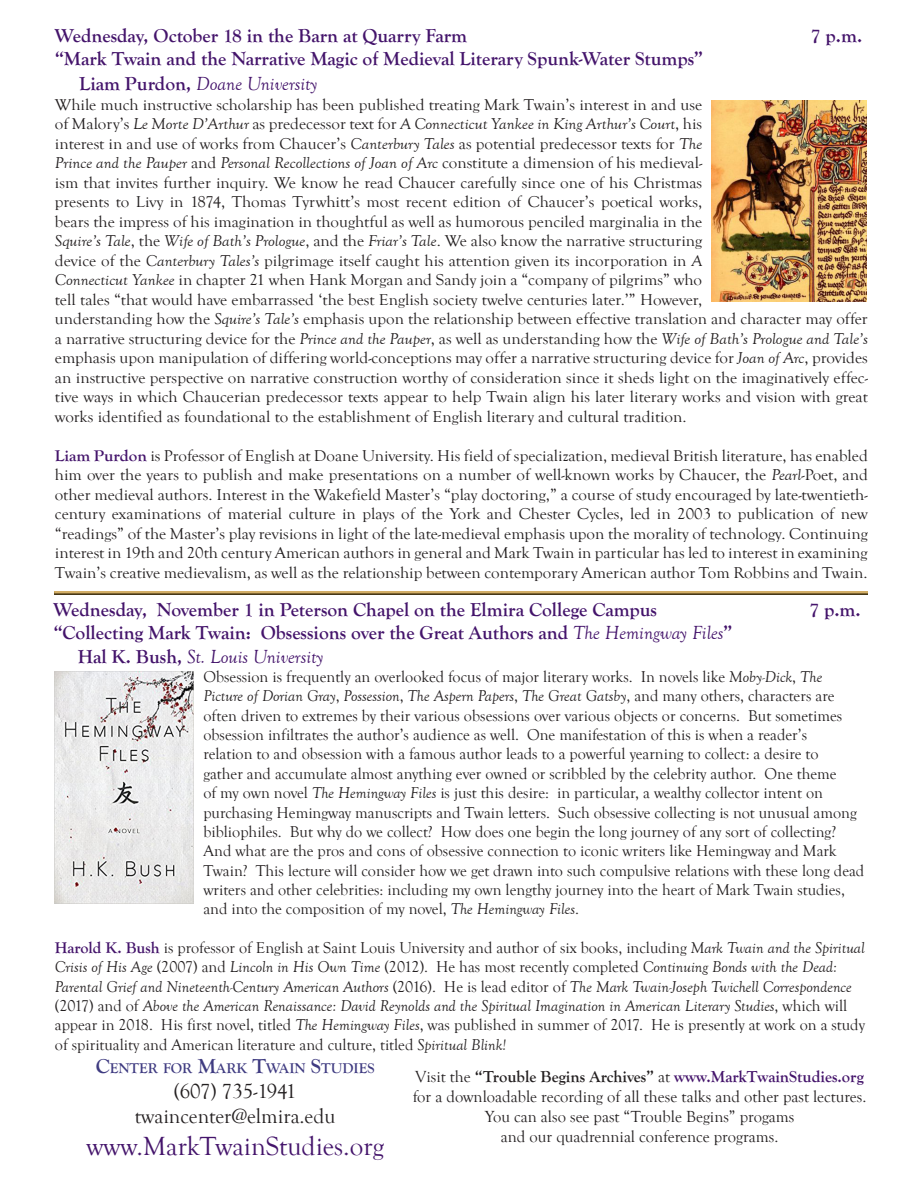
<style>
.page{position:relative;width:918px;height:1188px;background:#fff}
.page>*{position:absolute;margin:0;border:0;box-sizing:border-box;transform-origin:0 0}
.t1{font:27px "Goudy Old Style T";color:#44146b}
.t2{font:21px "Goudy Old Style T";color:#231f20}
.t3{font:700 19.5px "Goudy Old Style T";color:#44146b}
.t4{font:italic 19.5px "Goudy Old Style T";color:#44146b}
.t5{font:16.5px "Goudy Old Style T";color:#231f20}
.t6{font:700 16.5px "Goudy Old Style T";color:#44146b}
.t7{font:16.2px/19.5px "Goudy Old Style T";color:#231f20;scale:1.05 1}
.t8{font:16.2px/19.4px "Goudy Old Style T";color:#231f20}
.t9{font:italic 16.2px/19.4px "Goudy Old Style T";color:#231f20}
.t10{font:700 14.7px "Goudy Old Style T";color:#3f3b81}
.s1{font-weight:700;font-style:normal}
.s2{font-style:italic}
.s3{font-weight:700;color:#44146b}
.s4{font-weight:400;font-style:italic}
.s5{font-weight:700;font-style:normal;color:#44146b}
.s6{font-style:normal}
.s7{font-weight:400;color:#231f20}
.s8{color:#231f20}
.s9{font-size:21px}
</style>
<div class="page">
<img style="left:711px;top:101px;width:156px;height:201px">
<img style="left:54px;top:671px;width:140px;height:233px">
<img style="left:54px;top:591px;width:813px;height:4px">
<p class="t3" style="left:55px;top:24px;width:414px">Wednesday, October 18 in the Barn at Quarry Farm</p>
<p class="t3" style="left:811px;top:24px;width:53px">7 p.m.</p>
<p class="t3" style="left:55px;top:48px;width:650px">“Mark Twain and the Narrative Magic of Medieval Literary Spunk-Water Stumps”</p>
<p class="t4" style="left:79px;top:73px;width:240px"><span class="s1">Liam Purdon,</span> Doane University</p>
<p class="t7" style="left:55px;top:95px;width:776px">While much instructive scholarship has been published treating Mark Twain’s interest in and use<br>of Malory’s <span class="s2">Le Morte D’Arthur</span> as predecessor text for <span class="s2">A Connecticut Yankee in King Arthur’s Court</span>, his<br>interest in and use of works from Chaucer’s <span class="s2">Canterbury Tales</span> as potential predecessor texts for <span class="s2">The<br>Prince and the Pauper</span> and <span class="s2">Personal Recollections of Joan of Arc</span> constitute a dimension of his medieval-<br>ism that invites further inquiry. We know he read Chaucer carefully since one of his Christmas<br>presents to Livy in 1874, Thomas Tyrwhitt’s most recent edition of Chaucer’s poetical works,<br>bears the impress of his imagination in thoughtful as well as humorous penciled marginalia in the<br><span class="s2">Squire’s Tale</span>, the <span class="s2">Wife of Bath’s Prologue</span>, and the <span class="s2">Friar’s Tale</span>. We also know the narrative structuring<br>device of the <span class="s2">Canterbury Tales’s</span> pilgrimage itself caught his attention given its incorporation in <span class="s2">A<br>Connecticut Yankee</span> in chapter 21 when Hank Morgan and Sandy join a “company of pilgrims” who<br>tell tales “that would have embarrassed ‘the best English society twelve centuries later.’” However,<br>understanding how the <span class="s2">Squire’s Tale’s</span> emphasis upon the relationship between effective translation and character may offer a narrative structuring device for the <span class="s2">Prince and the Pauper</span>, as well as understanding how the <span class="s2">Wife of Bath’s Prologue and Tale’s </span>emphasis upon manipulation of differing world-conceptions may offer a narrative structuring device for <span class="s2">Joan of Arc</span>, provides an instructive perspective on narrative construction worthy of consideration since it sheds light on the imaginatively effec&shy;tive ways in which Chaucerian predecessor texts appear to help Twain align his later literary works and vision with great works identified as foundational to the establishment of English literary and cultural tradition.</p>
<p class="t7" style="left:55px;top:446px;width:776px;text-align:justify"><span class="s3">Liam Purdon</span> is Professor of English at Doane University. His field of specialization, medieval British literature, has enabled him over the years to publish and make presentations on a number of well-known works by Chaucer, the <span class="s2">Pearl</span>-Poet, and other medieval authors. Interest in the Wakefield Master’s “play doctoring,” a course of study encouraged by late-twentieth&shy;century examinations of material culture in plays of the York and Chester Cycles, led in 2003 to publication of new “readings” of the Master’s play revisions in light of the late-medieval emphasis upon the morality of technology. Continuing interest in 19th and 20th century American authors in general and Mark Twain in particular has led to interest in examining Twain’s creative medievalism, as well as the relationship between contemporary American author Tom Robbins and Twain.</p>
<p class="t3" style="left:53px;top:599px;width:605px">Wednesday, November 1 in Peterson Chapel on the Elmira College Campus</p>
<p class="t3" style="left:809px;top:599px;width:53px">7 p.m.</p>
<p class="t3" style="left:53px;top:622px;width:681px">“Collecting Mark Twain: Obsessions over the Great Authors and <span class="s4">The Hemingway Files</span>”</p>
<p class="t4" style="left:78px;top:646px;width:247px"><span class="s1">Hal K. Bush,</span> St. Louis University</p>
<p class="t8" style="left:203px;top:667px;width:662px">Obsession is frequently an overlooked focus of major literary works. In novels like <span class="s2">Moby-Dick</span>, <span class="s2">The Picture of Dorian Gray</span>, <span class="s2">Possession</span>, <span class="s2">The Aspern Papers</span>, <span class="s2">The Great Gatsby</span>, and many others, characters are often driven to extremes by their various obsessions over various objects or concerns. But sometimes obsession infiltrates the author’s audience as well. One manifestation of this is when a reader’s<br>relation to and obsession with a famous author leads to a powerful yearning to collect: a desire to<br>gather and accumulate almost anything ever owned or scribbled by the celebrity author. One theme<br>of my own novel <span class="s2">The Hemingway Files</span> is just this desire: in particular, a wealthy collector intent on purchasing Hemingway manuscripts and Twain letters. Such obsessive collecting is not unusual among bibliophiles. But why do we collect? How does one begin the long journey of any sort of collecting?<br>And what are the pros and cons of obsessive connection to iconic writers like Hemingway and Mark Twain? This lecture will consider how we get drawn into such compulsive relations with these long dead writers and other celebrities: including my own lengthy journey into the heart of Mark Twain studies, and into the composition of my novel, <span class="s2">The Hemingway Files</span>.</p>
<p class="t9" style="left:55px;top:938px;width:812px"><span class="s5">Harold K. Bush</span> <span class="s6">is professor of English at Saint Louis University and author of six books, including</span> Mark Twain and the Spiritual Crisis of His Age <span class="s6">(2007) and</span> Lincoln in His Own Time <span class="s6">(2012). He has most recently completed</span> Continuing Bonds with the Dead:<br>Parental Grief and Nineteenth-Century American Authors <span class="s6">(2016). He is lead editor of</span> The Mark Twain-Joseph Twichell Correspondence <span class="s6">(2017) and of</span> Above the American Renaissance: David Reynolds and the Spiritual Imagination in American Literary Studies<span class="s6">, which will appear in 2018. His first novel, titled</span> The Hemingway Files<span class="s6">, was published in summer of 2017. He is presently at work on a study of spirituality and American literature and culture, titled</span> Spiritual Blink!</p>
<p class="t6" style="left:415px;top:1067px;width:450px"><span class="s7">Visit the</span> <span class="s8">“Trouble Begins Archives”</span> <span class="s7">at</span> www.MarkTwainStudies.org</p>
<p class="t5" style="left:413px;top:1088px;width:455px">for a downloadable recording of all these talks and other past lectures.</p>
<p class="t5" style="left:485px;top:1107px;width:311px">You can also see past “Trouble Begins” progams</p>
<p class="t5" style="left:501px;top:1127px;width:279px">and our quadrennial conference programs.</p>
<p class="t10" style="left:96px;top:1060px;width:280px"><span class="s9">C</span>ENTER FOR <span class="s9">M</span>ARK <span class="s9">T</span>WAIN <span class="s9">S</span>TUDIES</p>
<p class="t2" style="left:174px;top:1080px;width:124px">(607) 735-1941</p>
<p class="t2" style="left:135px;top:1105px;width:202px">twaincenter@elmira.edu</p>
<p class="t1" style="left:86px;top:1132px;width:299px">www.MarkTwainStudies.org</p>
</div>
